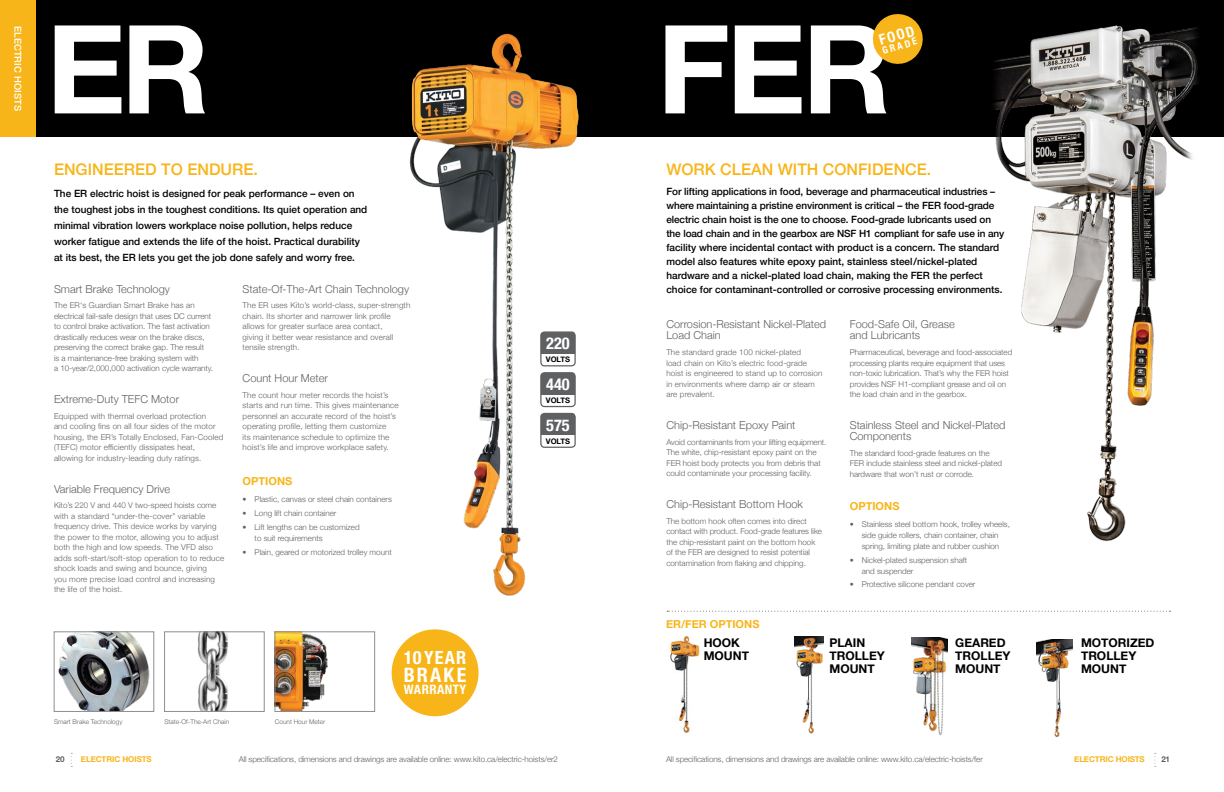
<style>
.page{position:relative;width:1224px;height:792px;background:#fff}
.page>*{position:absolute;margin:0;border:0;box-sizing:border-box;transform-origin:0 0}
.t1{font:700 123.1px "Helvetica Neue";color:#fff}
.t2{font:700 condensed 20px "Helvetica Neue LT Std";letter-spacing:.12em;color:#fff}
.t3{font:700 condensed 18.3px "Helvetica Neue LT Std";letter-spacing:.065em;color:#fff}
.t4{font:700 condensed 16.4px "Helvetica Neue";color:#fff}
.t5{font:500 16px "Helvetica Neue";color:#f7b519}
.t6{font:700 condensed 14.6px "Helvetica Neue LT Std";color:#fff}
.t7{font:700 condensed 13px "Helvetica Neue LT Std";letter-spacing:.035em;color:#fff}
.t8{font:700 12px/13px "Helvetica Neue";color:#000}
.t9{font:300 11px/11px "Helvetica Neue";color:#5f6062}
.t10{font:700 11px "Helvetica Neue";color:#f7b519}
.t11{font:500 10px/14px "Helvetica Neue";color:#000}
.t12{font:700 condensed 10px "Helvetica Neue LT Std";color:#fff}
.t13{font:500 9.5px "Helvetica Neue";letter-spacing:.01em;color:#fff}
.t14{font:300 8px/10.5px "Helvetica Neue";color:#5f6062}
.t15{font:300 8px/10.5px "Helvetica Neue";letter-spacing:.02em;color:#5f6062}
.t16{font:700 8px "Helvetica Neue";letter-spacing:-.01em;color:#f7b519}
.t17{font:700 8px "Helvetica Neue";color:#5f6062}
.t18{font:700 7.6px "Helvetica Neue";color:#000}
.t19{font:300 6.5px "Helvetica Neue";color:#5f6062}
</style>
<div class="page">
<div style="left:0;top:0;width:1224px;height:137px;background:#000"></div>
<div style="left:0;top:0;width:36px;height:137px;background:#f7b519"></div>
<img style="left:409px;top:33px;width:170px;height:563px">
<img style="left:670px;top:635px;width:30px;height:99px">
<img style="left:794px;top:637px;width:30px;height:97px">
<img style="left:1037px;top:640px;width:36px;height:98px">
<img style="left:911px;top:638px;width:36px;height:97px">
<img style="left:277px;top:634px;width:51px;height:76px">
<div style="left:275px;top:632px;width:100px;height:80px;border:1px solid #8c8e90"></div>
<img style="left:58px;top:634px;width:92px;height:76px">
<div style="left:54px;top:632px;width:100px;height:80px;border:1px solid #8c8e90"></div>
<img style="left:993px;top:25px;width:205px;height:517px">
<svg style="left:667px;top:611px;width:504px;height:1px"></svg>
<div style="left:392px;top:629px;width:87px;height:87px;background:#f7b519;border-radius:50%"></div>
<svg style="left:872px;top:14px;width:51px;height:50px"></svg>
<div style="left:541px;top:413px;width:34px;height:22px;background:#5f6062"></div>
<div style="left:540px;top:413px;width:36px;height:35px;border:1px solid #5f6062;border-radius:4px"></div>
<div style="left:541px;top:373px;width:34px;height:21px;background:#5f6062"></div>
<div style="left:540px;top:372px;width:36px;height:35px;border:1px solid #5f6062;border-radius:4px"></div>
<div style="left:541px;top:332px;width:34px;height:22px;background:#5f6062"></div>
<div style="left:540px;top:331px;width:36px;height:35px;border:1px solid #5f6062;border-radius:4px"></div>
<img style="left:197px;top:634px;width:31px;height:76px">
<div style="left:164px;top:632px;width:100px;height:80px;border:1px solid #8c8e90"></div>
<p class="t13" style="left:26px;top:26px;width:86px;rotate:90deg">ELECTRIC HOISTS</p>
<h1 class="t1" style="left:46px;top:-27px;width:165px">ER</h1>
<h1 class="t1" style="left:657px;top:-27px;width:236px">FER</h1>
<h3 class="t6" style="left:877px;top:32px;width:37px;rotate:-16deg">FOOD</h3>
<p class="t12" style="left:881px;top:45px;width:37px;rotate:-16deg">GRADE</p>
<h3 class="t5" style="left:54px;top:157px;width:205px">ENGINEERED TO ENDURE.</h3>
<p class="t11" style="left:54px;top:185px;width:315px;line-height:16px">The ER electric hoist is designed for peak performance – even on the toughest jobs in the toughest conditions. Its quiet operation and minimal vibration lowers workplace noise pollution, helps reduce worker fatigue and extends the life of the hoist. Practical durability at its best, the ER lets you get the job done safely and worry free.</p>
<h3 class="t9" style="left:54px;top:282px;width:117px">Smart Brake Technology</h3>
<p class="t14" style="left:54px;top:300px;width:161px">The ER‘s Guardian Smart Brake has an electrical fail-safe design that uses DC current to control brake activation. The fast activation drastically reduces wear on the brake discs, preserving the correct brake gap. The result<br>is a maintenance-free braking system with<br>a 10-year/2,000,000 activation cycle warranty.</p>
<h3 class="t9" style="left:54px;top:393px;width:127px">Extreme-Duty TEFC Motor</h3>
<p class="t15" style="left:54px;top:410px;width:171px">Equipped with thermal overload protection<br>and cooling fins on all four sides of the motor housing, the ER’s Totally Enclosed, Fan-Cooled (TEFC) motor efficiently dissipates heat, allowing for industry-leading duty ratings.</p>
<h3 class="t9" style="left:54px;top:483px;width:118px">Variable Frequency Drive</h3>
<p class="t15" style="left:54px;top:500px;width:172px">Kito’s 220 V and 440 V two-speed hoists come with a standard “under-the-cover” variable frequency drive. This device works by varying the power to the motor, allowing you to adjust both the high and low speeds. The VFD also adds soft-start/soft-stop operation to to reduce shock loads and swing and bounce, giving<br>you more precise load control and increasing the life of the hoist.</p>
<h3 class="t9" style="left:243px;top:282px;width:168px">State-Of-The-Art Chain Technology</h3>
<p class="t15" style="left:243px;top:300px;width:169px">The ER uses Kito’s world-class, super-strength chain. Its shorter and narrower link profile allows for greater surface area contact,<br>giving it better wear resistance and overall tensile strength.</p>
<h3 class="t9" style="left:243px;top:372px;width:87px">Count Hour Meter</h3>
<p class="t15" style="left:243px;top:389px;width:158px">The count hour meter records the hoist’s starts and run time. This gives maintenance personnel an accurate record of the hoist’s operating profile, letting them customize<br>its maintenance schedule to optimize the hoist’s life and improve workplace safety.</p>
<h3 class="t10" style="left:243px;top:473px;width:51px">OPTIONS</h3>
<p class="t14" style="left:243px;top:494px;width:151px">• Plastic, canvas or steel chain containers</p>
<p class="t14" style="left:243px;top:508px;width:95px">• Long lift chain container</p>
<p class="t14" style="left:255px;top:521px;width:107px;line-height:11px;text-indent:-12px">• Lift lengths can be customized to suit requirements</p>
<p class="t14" style="left:243px;top:546px;width:151px">• Plain, geared or motorized trolley mount</p>
<p class="t19" style="left:54px;top:717px;width:70px">Smart Brake Technology</p>
<p class="t19" style="left:164px;top:717px;width:66px">State-Of-The-Art Chain</p>
<p class="t19" style="left:275px;top:717px;width:52px">Count Hour Meter</p>
<h3 class="t3" style="left:404px;top:647px;width:64px">10YEAR</h3>
<h2 class="t2" style="left:404px;top:662px;width:64px">BRAKE</h2>
<h3 class="t7" style="left:404px;top:682px;width:64px">WARRANTY</h3>
<h3 class="t4" style="left:546px;top:330px;width:25px">220</h3>
<p class="t18" style="left:546px;top:354px;width:26px">VOLTS</p>
<h3 class="t4" style="left:546px;top:370px;width:25px">440</h3>
<p class="t18" style="left:546px;top:394px;width:26px">VOLTS</p>
<h3 class="t4" style="left:546px;top:411px;width:25px">575</h3>
<p class="t18" style="left:546px;top:435px;width:26px">VOLTS</p>
<h3 class="t5" style="left:666px;top:157px;width:266px">WORK CLEAN WITH CONFIDENCE.</h3>
<p class="t11" style="left:666px;top:184px;width:340px">For lifting applications in food, beverage and pharmaceutical industries – where maintaining a pristine environment is critical – the FER food-grade electric chain hoist is the one to choose. Food-grade lubricants used on the load chain and in the gearbox are NSF H1 compliant for safe use in any facility where incidental contact with product is a concern. The standard model also features white epoxy paint, stainless steel/nickel-plated hardware and a nickel-plated load chain, making the FER the perfect choice for contaminant-controlled or corrosive processing environments.</p>
<h3 class="t9" style="left:666px;top:318px;width:161px">Corrosion-Resistant Nickel-Plated<br>Load Chain</h3>
<p class="t15" style="left:666px;top:346px;width:158px">The standard grade 100 nickel-plated<br>load chain on Kito’s electric food-grade hoist is engineered to stand up to corrosion in environments where damp air or steam are prevalent.</p>
<h3 class="t9" style="left:666px;top:419px;width:131px">Chip-Resistant Epoxy Paint</h3>
<p class="t14" style="left:666px;top:436px;width:162px">Avoid contaminants from your lifting equipment.<br>The white, chip-resistant epoxy paint on the FER hoist body protects you from debris that could contaminate your processing facility.</p>
<h3 class="t9" style="left:666px;top:498px;width:138px">Chip-Resistant Bottom Hook</h3>
<p class="t14" style="left:666px;top:515px;width:157px">The bottom hook often comes into direct contact with product. Food-grade features like the chip-resistant paint on the bottom hook of the FER are designed to resist potential contamination from flaking and chipping.</p>
<h3 class="t9" style="left:850px;top:318px;width:106px">Food-Safe Oil, Grease and Lubricants</h3>
<p class="t14" style="left:850px;top:346px;width:164px">Pharmaceutical, beverage and food-associated processing plants require equipment that uses non-toxic lubrication. That’s why the FER hoist provides NSF H1-compliant grease and oil on the load chain and in the gearbox.</p>
<h3 class="t9" style="left:850px;top:419px;width:157px">Stainless Steel and Nickel-Plated<br>Components</h3>
<p class="t14" style="left:850px;top:447px;width:154px">The standard food-grade features on the<br>FER include stainless steel and nickel-plated hardware that won’t rust or corrode.</p>
<h3 class="t10" style="left:850px;top:497px;width:51px">OPTIONS</h3>
<p class="t14" style="left:850px;top:518px;width:162px;line-height:11px;text-align:center">• Stainless steel bottom hook, trolley wheels, side guide rollers, chain container, chain spring, limiting plate and rubber cushion</p>
<p class="t14" style="left:862px;top:554px;width:107px;line-height:11px;text-indent:-12px">• Nickel-plated suspension shaft and suspender</p>
<p class="t14" style="left:850px;top:579px;width:127px">• Protective silicone pendant cover</p>
<h3 class="t10" style="left:666px;top:615px;width:95px">ER/FER OPTIONS</h3>
<h3 class="t8" style="left:704px;top:636px;width:47px">HOOK<br>MOUNT</h3>
<h3 class="t8" style="left:829px;top:636px;width:57px">PLAIN<br>TROLLEY<br>MOUNT</h3>
<h3 class="t8" style="left:955px;top:636px;width:57px">GEARED<br>TROLLEY<br>MOUNT</h3>
<h3 class="t8" style="left:1081px;top:636px;width:75px">MOTORIZED<br>TROLLEY<br>MOUNT</h3>
<p class="t17" style="left:56px;top:753px;width:10px">20</p>
<p class="t14" style="left:239px;top:753px;width:321px">All specifications, dimensions and drawings are available online: www.kito.ca/electric-hoists/er2</p>
<p class="t14" style="left:666px;top:753px;width:318px">All specifications, dimensions and drawings are available online: www.kito.ca/electric-hoists/fer</p>
<p class="t17" style="left:1161px;top:753px;width:10px">21</p>
<p class="t16" style="left:81px;top:753px;width:72px">ELECTRIC HOISTS</p>
<p class="t16" style="left:1074px;top:753px;width:72px">ELECTRIC HOISTS</p>
</div>
